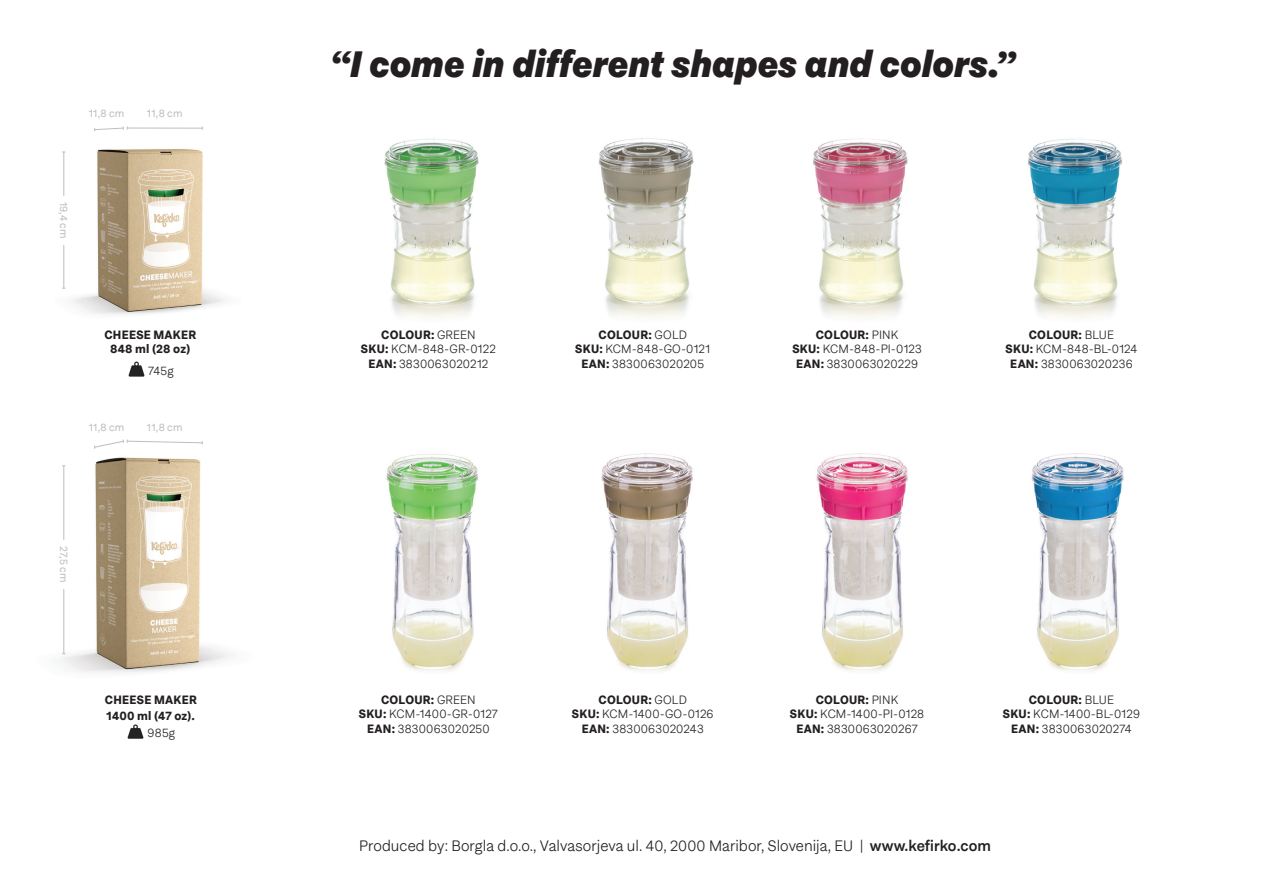
<style>
.page{position:relative;width:1263px;height:893px;background:#fff}
.page>*{position:absolute;margin:0;border:0;box-sizing:border-box;transform-origin:0 0}
.t1{font:italic 900 37.35px "Solanel";color:#231f20}
.t2{font:300 15px "Solanel";letter-spacing:.005em;color:#231f20}
.t3{font:300 12px/14.4px "Solanel";letter-spacing:.015em;color:#231f20;text-align:center}
.t4{font:700 12px/14.4px "Solanel";letter-spacing:.015em;color:#231f20}
.t5{font:10.5px "Solanel";letter-spacing:.02em;color:#bcbdc0}
.s1{font-weight:700}
.s2{font-weight:500}
</style>
<div class="page">
<img style="left:59px;top:439px;width:175px;height:234px">
<img style="left:62px;top:126px;width:164px;height:189px">
<img style="left:128px;top:361px;width:17px;height:16px">
<hr style="left:63px;top:152px;width:1px;height:136px;background:#bcbdc0">
<div style="left:56px;top:196px;width:16px;height:48px;background:#fff"></div>
<hr style="left:127px;top:128px;width:75px;height:1px;background:#bcbdc0">
<svg style="left:94px;top:126px;width:34px;height:5px"></svg>
<img style="left:127px;top:724px;width:17px;height:15px">
<hr style="left:63px;top:466px;width:1px;height:188px;background:#bcbdc0">
<div style="left:56px;top:540px;width:16px;height:48px;background:#fff"></div>
<svg style="left:94px;top:440px;width:109px;height:9px"></svg>
<img style="left:386px;top:454px;width:93px;height:217px">
<img style="left:384px;top:139px;width:95px;height:179px">
<img style="left:598px;top:138px;width:96px;height:180px">
<img style="left:813px;top:138px;width:95px;height:180px">
<img style="left:1028px;top:138px;width:95px;height:180px">
<img style="left:601px;top:453px;width:92px;height:218px">
<img style="left:816px;top:453px;width:92px;height:218px">
<img style="left:1031px;top:453px;width:93px;height:218px">
<p class="t5" style="left:89px;top:106px;width:37px">11,8 cm</p>
<p class="t5" style="left:147px;top:106px;width:37px">11,8 cm</p>
<p class="t5" style="left:71px;top:201px;width:39px;rotate:90deg">19,4 cm</p>
<p class="t4" style="left:104px;top:327px;width:9px">CHEE</p>
<p class="t4" style="left:136px;top:327px;width:37px">SE MAKE</p>
<p class="t4" style="left:110px;top:327px;width:88px;text-indent:78px">R<br>848 ml (28 oz)</p>
<p class="t3" style="left:148px;top:363px;width:27px">745g</p>
<p class="t5" style="left:89px;top:420px;width:37px">11,8 cm</p>
<p class="t5" style="left:147px;top:420px;width:37px">11,8 cm</p>
<p class="t5" style="left:71px;top:546px;width:38px;rotate:90deg">27,5 cm</p>
<p class="t4" style="left:105px;top:692px;width:9px">CHEE</p>
<p class="t4" style="left:137px;top:692px;width:37px">SE MAKE</p>
<p class="t4" style="left:107px;top:692px;width:92px;line-height:15.6px;text-align:right">R<br>1400 ml (47 oz).</p>
<p class="t3" style="left:148px;top:725px;width:29px">985g</p>
<h1 class="t1" style="left:330px;top:38px;width:687px">“I come in different shapes and colors.”</h1>
<p class="t3" style="left:361px;top:327px;width:136px"><span class="s1">COLOUR:</span> GREEN<br><span class="s1">SKU:</span> KCM-848-GR-0122<br><span class="s1">EAN:</span> 3830063020212</p>
<p class="t3" style="left:575px;top:327px;width:137px"><span class="s1">COLOUR:</span> GOLD<br><span class="s1">SKU:</span> KCM-848-GO-0121<br><span class="s1">EAN:</span> 3830063020205</p>
<p class="t3" style="left:792px;top:327px;width:131px"><span class="s1">COLOUR:</span> PINK<br><span class="s1">SKU:</span> KCM-848-PI-0123<br><span class="s1">EAN:</span> 3830063020229</p>
<p class="t3" style="left:1005px;top:327px;width:133px"><span class="s1">COLOUR:</span> BLUE<br><span class="s1">SKU:</span> KCM-848-BL-0124<br><span class="s1">EAN:</span> 3830063020236</p>
<p class="t3" style="left:359px;top:692px;width:141px"><span class="s1">COLOUR:</span> GREEN<br><span class="s1">SKU:</span> KCM-1400-GR-0127<br><span class="s1">EAN:</span> 3830063020250</p>
<p class="t3" style="left:1003px;top:692px;width:139px"><span class="s1">COLOUR:</span> BLUE<br><span class="s1">SKU:</span> KCM-1400-BL-0129<br><span class="s1">EAN:</span> 3830063020274</p>
<p class="t3" style="left:572px;top:692px;width:143px"><span class="s1">COLOUR:</span> GOLD<br><span class="s1">SKU:</span> KCM-1400-GO-0126<br><span class="s1">EAN:</span> 3830063020243</p>
<p class="t3" style="left:790px;top:692px;width:136px"><span class="s1">COLOUR:</span> PINK<br><span class="s1">SKU:</span> KCM-1400-PI-0128<br><span class="s1">EAN:</span> 3830063020267</p>
<p class="t2" style="left:359px;top:835px;width:633px">Produced by: Borgla d.o.o., Valvasorjeva ul. 40, 2000 Maribor, Slovenija, EU | <span class="s2">www.kefirko.com</span></p>
</div>
